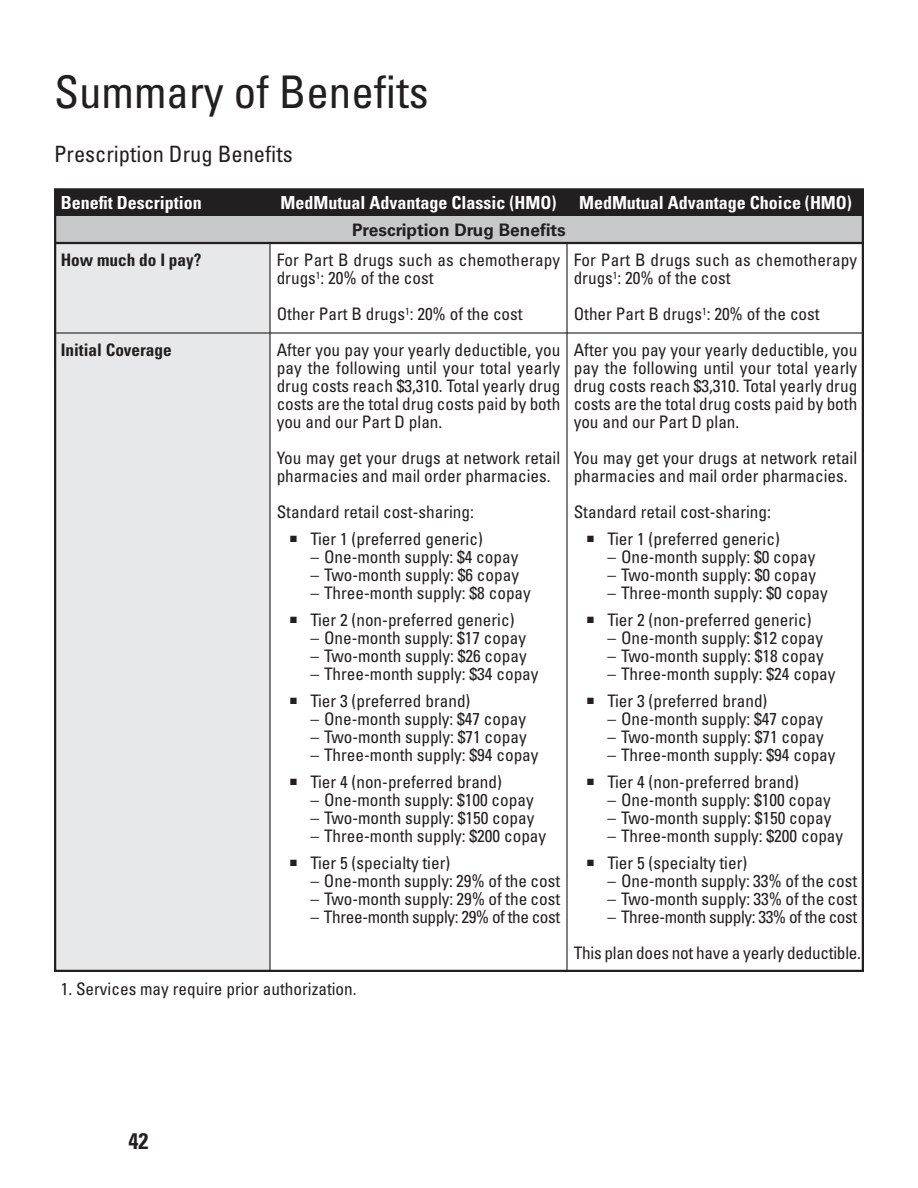
<style>
.page{position:relative;width:918px;height:1188px;background:#fff}
.page>*{position:absolute;margin:0;border:0;box-sizing:border-box;transform-origin:0 0}
.t1{font:condensed 45px "Univers LT Std";color:#231f20}
.t2{font:condensed 22.5px "Univers LT Std";color:#231f20}
.t3{font:700 condensed 22.5px "Univers LT Std";color:#231f20}
.t4{font:700 condensed 18px "Univers LT Std";color:#fff}
.t5{font:condensed 17.25px/18px "Univers LT Std";color:#231f20}
.t6{font:condensed 17.25px "Univers LT Std";letter-spacing:-.02em;color:#231f20}
.t7{font:700 condensed 17.25px "Univers LT Std";color:#231f20}
.t8{font:700 17.25px "Univers LT Std";color:#231f20}
</style>
<div class="page">
<div style="left:54px;top:243px;width:216px;height:729px;background:#e7e8e9"></div>
<div style="left:54px;top:189px;width:810px;height:27px;background:#231f20"></div>
<div style="left:54px;top:216px;width:810px;height:27px;background:#c7c8ca"></div>
<hr style="left:269px;top:243px;width:2px;height:729px;background:#231f20">
<hr style="left:566px;top:243px;width:2px;height:729px;background:#231f20">
<hr style="left:54px;top:242px;width:810px;height:2px;background:#231f20">
<hr style="left:54px;top:332px;width:810px;height:2px;background:#231f20">
<h1 class="t1" style="left:54px;top:76px;width:376px">Summary of Benefits</h1>
<h2 class="t2" style="left:54px;top:146px;width:240px">Prescription Drug Benefits</h2>
<p class="t4" style="left:61px;top:196px;width:142px">Benefit Description</p>
<p class="t7" style="left:61px;top:253px;width:142px">How much do I pay?</p>
<p class="t7" style="left:61px;top:343px;width:113px">Initial Coverage</p>
<p class="t4" style="left:281px;top:196px;width:277px">MedMutual Advantage Classic (HMO)</p>
<p class="t4" style="left:579px;top:196px;width:274px">MedMutual Advantage Choice (HMO)</p>
<p class="t8" style="left:352px;top:223px;width:215px">Prescription Drug Benefits</p>
<p class="t5" style="left:277px;top:252px;width:285px">For Part B drugs such as chemotherapy drugs<sup>1</sup>: 20% of the cost</p>
<p class="t5" style="left:277px;top:297px;width:285px;line-height:36px">Other Part B drugs<sup>1</sup>: 20% of the cost<br>After you pay your yearly deductible, you</p>
<p class="t5" style="left:277px;top:360px;width:285px;text-align:justify">pay the following until your total yearly drug costs reach $3,310. Total yearly drug costs are the total drug costs paid by both you and our Part D plan.</p>
<p class="t5" style="left:277px;top:450px;width:285px">You may get your drugs at network retail pharmacies and mail order pharmacies.</p>
<p class="t5" style="left:277px;top:504px;width:199px">Standard retail cost-sharing:</p>
<p class="t5" style="left:290px;top:531px;width:194px">■ Tier 1 (preferred generic)</p>
<p class="t5" style="left:310px;top:549px;width:209px">– One-month supply: $4 copay</p>
<p class="t5" style="left:311px;top:567px;width:210px">– Two-month supply: $6 copay</p>
<p class="t5" style="left:311px;top:585px;width:222px">– Three-month supply: $8 copay</p>
<p class="t5" style="left:290px;top:612px;width:226px">■ Tier 2 (non-preferred generic)</p>
<p class="t5" style="left:310px;top:630px;width:217px">– One-month supply: $17 copay</p>
<p class="t5" style="left:311px;top:648px;width:218px">– Two-month supply: $26 copay</p>
<p class="t5" style="left:311px;top:666px;width:230px">– Three-month supply: $34 copay</p>
<p class="t5" style="left:290px;top:693px;width:182px">■ Tier 3 (preferred brand)</p>
<p class="t5" style="left:310px;top:711px;width:217px">– One-month supply: $47 copay</p>
<p class="t5" style="left:311px;top:729px;width:218px">– Two-month supply: $71 copay</p>
<p class="t5" style="left:311px;top:747px;width:230px">– Three-month supply: $94 copay</p>
<p class="t5" style="left:290px;top:774px;width:213px">■ Tier 4 (non-preferred brand)</p>
<p class="t5" style="left:310px;top:792px;width:225px">– One-month supply: $100 copay</p>
<p class="t5" style="left:311px;top:810px;width:225px">– Two-month supply: $150 copay</p>
<p class="t5" style="left:311px;top:828px;width:237px">– Three-month supply: $200 copay</p>
<p class="t5" style="left:290px;top:855px;width:161px">■ Tier 5 (specialty tier)</p>
<p class="t5" style="left:310px;top:873px;width:251px">– One-month supply: 29% of the cost</p>
<p class="t5" style="left:311px;top:891px;width:251px">– Two-month supply: 29% of the cost</p>
<p class="t6" style="left:310px;top:910px;width:251px">– Three-month supply: 29% of the cost</p>
<p class="t5" style="left:574px;top:252px;width:285px">For Part B drugs such as chemotherapy drugs<sup>1</sup>: 20% of the cost</p>
<p class="t5" style="left:574px;top:297px;width:285px;line-height:36px">Other Part B drugs<sup>1</sup>: 20% of the cost<br>After you pay your yearly deductible, you</p>
<p class="t5" style="left:574px;top:360px;width:285px;text-align:justify">pay the following until your total yearly drug costs reach $3,310. Total yearly drug costs are the total drug costs paid by both you and our Part D plan.</p>
<p class="t5" style="left:574px;top:450px;width:285px">You may get your drugs at network retail pharmacies and mail order pharmacies.</p>
<p class="t5" style="left:574px;top:504px;width:199px">Standard retail cost-sharing:</p>
<p class="t5" style="left:587px;top:531px;width:194px">■ Tier 1 (preferred generic)</p>
<p class="t5" style="left:608px;top:549px;width:209px">– One-month supply: $0 copay</p>
<p class="t5" style="left:608px;top:567px;width:210px">– Two-month supply: $0 copay</p>
<p class="t5" style="left:608px;top:585px;width:222px">– Three-month supply: $0 copay</p>
<p class="t5" style="left:587px;top:612px;width:226px">■ Tier 2 (non-preferred generic)</p>
<p class="t5" style="left:608px;top:630px;width:217px">– One-month supply: $12 copay</p>
<p class="t5" style="left:608px;top:648px;width:218px">– Two-month supply: $18 copay</p>
<p class="t5" style="left:608px;top:666px;width:230px">– Three-month supply: $24 copay</p>
<p class="t5" style="left:587px;top:693px;width:182px">■ Tier 3 (preferred brand)</p>
<p class="t5" style="left:608px;top:711px;width:217px">– One-month supply: $47 copay</p>
<p class="t5" style="left:608px;top:729px;width:218px">– Two-month supply: $71 copay</p>
<p class="t5" style="left:608px;top:747px;width:230px">– Three-month supply: $94 copay</p>
<p class="t5" style="left:587px;top:774px;width:213px">■ Tier 4 (non-preferred brand)</p>
<p class="t5" style="left:608px;top:792px;width:225px">– One-month supply: $100 copay</p>
<p class="t5" style="left:608px;top:810px;width:225px">– Two-month supply: $150 copay</p>
<p class="t5" style="left:608px;top:828px;width:237px">– Three-month supply: $200 copay</p>
<p class="t5" style="left:587px;top:855px;width:161px">■ Tier 5 (specialty tier)</p>
<p class="t5" style="left:608px;top:873px;width:251px">– One-month supply: 33% of the cost</p>
<p class="t5" style="left:608px;top:891px;width:251px">– Two-month supply: 33% of the cost</p>
<p class="t5" style="left:574px;top:900px;width:289px;line-height:36px;text-align:right">– Three-month supply: 33% of the cost<br>This plan does not have a yearly deductible.</p>
<p class="t5" style="left:61px;top:981px;width:298px">1. Services may require prior authorization.</p>
<h2 class="t3" style="left:129px;top:1133px;width:21px">42</h2>
</div>
